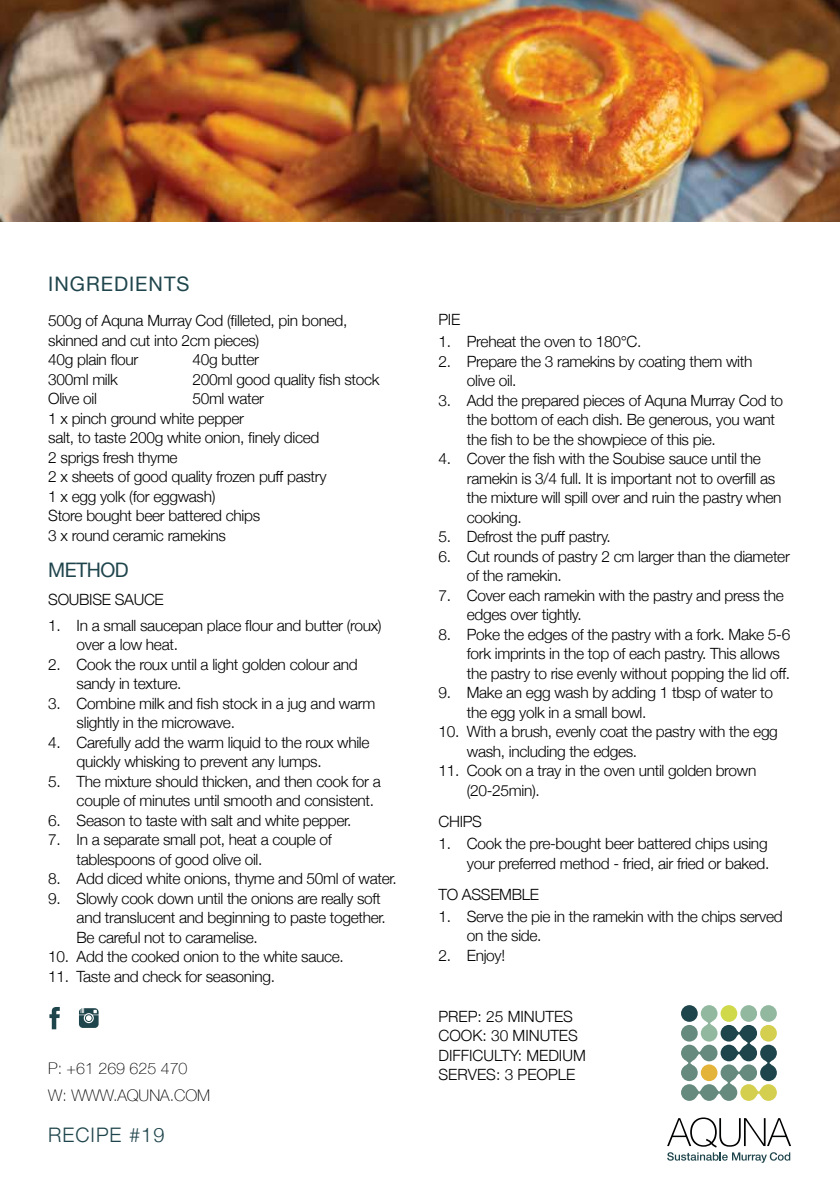
<style>
.page{position:relative;width:840px;height:1191px;background:#fff}
.page>*{position:absolute;margin:0;border:0;box-sizing:border-box;transform-origin:0 0}
.t1{font:20px "Helvetica Neue";letter-spacing:.05em;color:#1f454c}
.t2{font:300 20px "Helvetica Neue";letter-spacing:.05em;color:#1f454c}
.t3{font:100 16px/27px "Helvetica Neue";color:#000}
.t4{font:300 15.6px/19.4px "Helvetica Neue";letter-spacing:-.02em;color:#000}
.t5{font:300 15.6px/19.4px "Helvetica Neue";color:#000}
</style>
<div class="page">
<img style="left:0;top:0;width:839px;height:221px">
<svg style="left:49px;top:1007px;width:11px;height:22px"></svg>
<svg style="left:79px;top:1008px;width:20px;height:20px"></svg>
<div style="left:680px;top:1005px;width:17px;height:16px;background:#1f454c;border-radius:50%"></div>
<div style="left:700px;top:1005px;width:17px;height:16px;background:#92b9a0;border-radius:50%"></div>
<div style="left:720px;top:1005px;width:16px;height:16px;background:#d0d949;border-radius:50%"></div>
<div style="left:680px;top:1025px;width:17px;height:16px;background:#668a7d;border-radius:50%"></div>
<div style="left:700px;top:1025px;width:17px;height:16px;background:#92b9a0;border-radius:50%"></div>
<div style="left:720px;top:1025px;width:16px;height:16px;background:#1f454c;border-radius:50%"></div>
<svg style="left:680px;top:1044px;width:17px;height:17px"></svg>
<div style="left:700px;top:1044px;width:17px;height:17px;background:#668a7d;border-radius:50%"></div>
<div style="left:720px;top:1044px;width:16px;height:17px;background:#1f454c;border-radius:50%"></div>
<div style="left:680px;top:1064px;width:17px;height:17px;background:#668a7d;border-radius:50%"></div>
<div style="left:700px;top:1064px;width:17px;height:17px;background:#e4b33a;border-radius:50%"></div>
<svg style="left:720px;top:1064px;width:16px;height:17px"></svg>
<div style="left:740px;top:1005px;width:16px;height:16px;background:#92b9a0;border-radius:50%"></div>
<div style="left:740px;top:1025px;width:16px;height:16px;background:#1f454c;border-radius:50%"></div>
<div style="left:740px;top:1044px;width:16px;height:17px;background:#1f454c;border-radius:50%"></div>
<div style="left:740px;top:1064px;width:16px;height:17px;background:#668a7d;border-radius:50%"></div>
<div style="left:680px;top:1084px;width:17px;height:16px;background:#668a7d;border-radius:50%"></div>
<div style="left:700px;top:1084px;width:17px;height:16px;background:#668a7d;border-radius:50%"></div>
<div style="left:720px;top:1084px;width:16px;height:16px;background:#668a7d;border-radius:50%"></div>
<div style="left:740px;top:1084px;width:16px;height:16px;background:#d4cf4f;border-radius:50%"></div>
<div style="left:759px;top:1005px;width:17px;height:16px;background:#92b9a0;border-radius:50%"></div>
<div style="left:759px;top:1025px;width:17px;height:16px;background:#d4cf4f;border-radius:50%"></div>
<div style="left:759px;top:1044px;width:17px;height:17px;background:#1f454c;border-radius:50%"></div>
<div style="left:759px;top:1064px;width:17px;height:17px;background:#1f454c;border-radius:50%"></div>
<div style="left:759px;top:1084px;width:17px;height:16px;background:#d4cf4f;border-radius:50%"></div>
<svg style="left:696px;top:1088px;width:5px;height:8px"></svg>
<svg style="left:755px;top:1088px;width:5px;height:8px"></svg>
<svg style="left:764px;top:1060px;width:8px;height:5px"></svg>
<svg style="left:704px;top:1020px;width:8px;height:6px"></svg>
<svg style="left:716px;top:1068px;width:25px;height:28px"></svg>
<svg style="left:685px;top:1049px;width:16px;height:16px"></svg>
<svg style="left:735px;top:1029px;width:17px;height:28px"></svg>
<svg style="left:667px;top:1117px;width:123px;height:45px"></svg>
<p class="t1" style="left:48px;top:269px;width:143px">INGREDIENTS</p>
<p class="t4" style="left:48px;top:310px;width:300px">500g of Aquna Murray Cod (filleted, pin boned, skinned and cut into 2cm pieces)<br>40g plain flour</p>
<p class="t4" style="left:192px;top:349px;width:68px">40g butter</p>
<p class="t4" style="left:48px;top:368px;width:71px">300ml milk</p>
<p class="t4" style="left:192px;top:368px;width:189px">200ml good quality fish stock</p>
<p class="t4" style="left:48px;top:388px;width:50px">Olive oil</p>
<p class="t4" style="left:48px;top:388px;width:280px;text-indent:144px">50ml water<br>1 x pinch ground white pepper<br>salt, to taste 200g white onion, finely diced<br>2 sprigs fresh thyme<br>2 x sheets of good quality frozen puff pastry<br>1 x egg yolk (for eggwash)<br>Store bought beer battered chips<br>3 x round ceramic ramekins</p>
<p class="t1" style="left:48px;top:556px;width:82px">METHOD</p>
<p class="t4" style="left:48px;top:589px;width:117px">SOUBISE SAUCE</p>
<p class="t4" style="left:77px;top:614px;width:306px;text-indent:-28px">1. In a small saucepan place flour and butter (roux) over a low heat.</p>
<p class="t4" style="left:77px;top:653px;width:282px;text-indent:-28px">2. Cook the roux until a light golden colour and sandy in texture.</p>
<p class="t4" style="left:77px;top:692px;width:300px;text-indent:-28px">3. Combine milk and fish stock in a jug and warm slightly in the microwave.</p>
<p class="t4" style="left:77px;top:731px;width:294px;text-indent:-28px">4. Carefully add the warm liquid to the roux while quickly whisking to prevent any lumps.</p>
<p class="t4" style="left:77px;top:770px;width:305px;text-indent:-28px">5. The mixture should thicken, and then cook for a couple of minutes until smooth and consistent.</p>
<p class="t4" style="left:48px;top:809px;width:305px">6. Season to taste with salt and white pepper.</p>
<p class="t4" style="left:77px;top:828px;width:256px;text-indent:-28px">7. In a separate small pot, heat a couple of tablespoons of good olive oil.</p>
<p class="t4" style="left:48px;top:867px;width:350px">8. Add diced white onions, thyme and 50ml of water.</p>
<p class="t4" style="left:77px;top:887px;width:311px;text-indent:-28px">9. Slowly cook down until the onions are really soft and translucent and beginning to paste together.<br>Be careful not to caramelise.</p>
<p class="t4" style="left:48px;top:945px;width:297px">10. Add the cooked onion to the white sauce.</p>
<p class="t4" style="left:48px;top:965px;width:228px">11. Taste and check for seasoning.</p>
<p class="t3" style="left:48px;top:1053px;width:163px">P: +61 269 625 470<br>W: WWW.AQUNA.COM</p>
<p class="t2" style="left:48px;top:1119px;width:118px">RECIPE #19</p>
<p class="t4" style="left:438px;top:308px;width:23px">PIE</p>
<p class="t4" style="left:438px;top:331px;width:204px">1. Preheat the oven to 180°C.</p>
<p class="t4" style="left:466px;top:350px;width:287px;text-indent:-28px">2. Prepare the 3 ramekins by coating them with olive oil.</p>
<p class="t4" style="left:466px;top:389px;width:318px;text-indent:-28px">3. Add the prepared pieces of Aquna Murray Cod to the bottom of each dish. Be generous, you want the fish to be the showpiece of this pie.</p>
<p class="t4" style="left:466px;top:448px;width:316px;text-indent:-28px">4. Cover the fish with the Soubise sauce until the ramekin is 3/4 full. It is important not to overfill as the mixture will spill over and ruin the pastry when cooking.</p>
<p class="t4" style="left:438px;top:526px;width:174px">5. Defrost the puff pastry.</p>
<p class="t4" style="left:466px;top:545px;width:324px;text-indent:-28px">6. Cut rounds of pastry 2 cm larger than the diameter of the ramekin.</p>
<p class="t4" style="left:466px;top:584px;width:318px;text-indent:-28px">7. Cover each ramekin with the pastry and press the edges over tightly.</p>
<p class="t4" style="left:466px;top:623px;width:325px;text-indent:-28px">8. Poke the edges of the pastry with a fork. Make 5-6 fork imprints in the top of each pastry. This allows the pastry to rise evenly without popping the lid off.</p>
<p class="t4" style="left:466px;top:682px;width:308px;text-indent:-28px">9. Make an egg wash by adding 1 tbsp of water to the egg yolk in a small bowl.</p>
<p class="t4" style="left:466px;top:721px;width:312px;text-indent:-28px">10. With a brush, evenly coat the pastry with the egg wash, including the edges.</p>
<p class="t4" style="left:466px;top:760px;width:291px;text-indent:-28px">11. Cook on a tray in the oven until golden brown (20-25min).</p>
<p class="t4" style="left:438px;top:810px;width:45px">CHIPS</p>
<p class="t4" style="left:438px;top:832px;width:332px;text-align:right">1. Cook the pre-bought beer battered chips using your preferred method - fried, air fried or baked.</p>
<p class="t4" style="left:438px;top:883px;width:102px">TO ASSEMBLE</p>
<p class="t4" style="left:466px;top:905px;width:317px;text-indent:-28px">1. Serve the pie in the ramekin with the chips served on the side.</p>
<p class="t4" style="left:438px;top:944px;width:68px">2. Enjoy!</p>
<p class="t5" style="left:438px;top:1005px;width:149px">PREP: 25 MINUTES<br>COOK: 30 MINUTES<br>DIFFICULTY: MEDIUM<br>SERVES: 3 PEOPLE</p>
</div>
